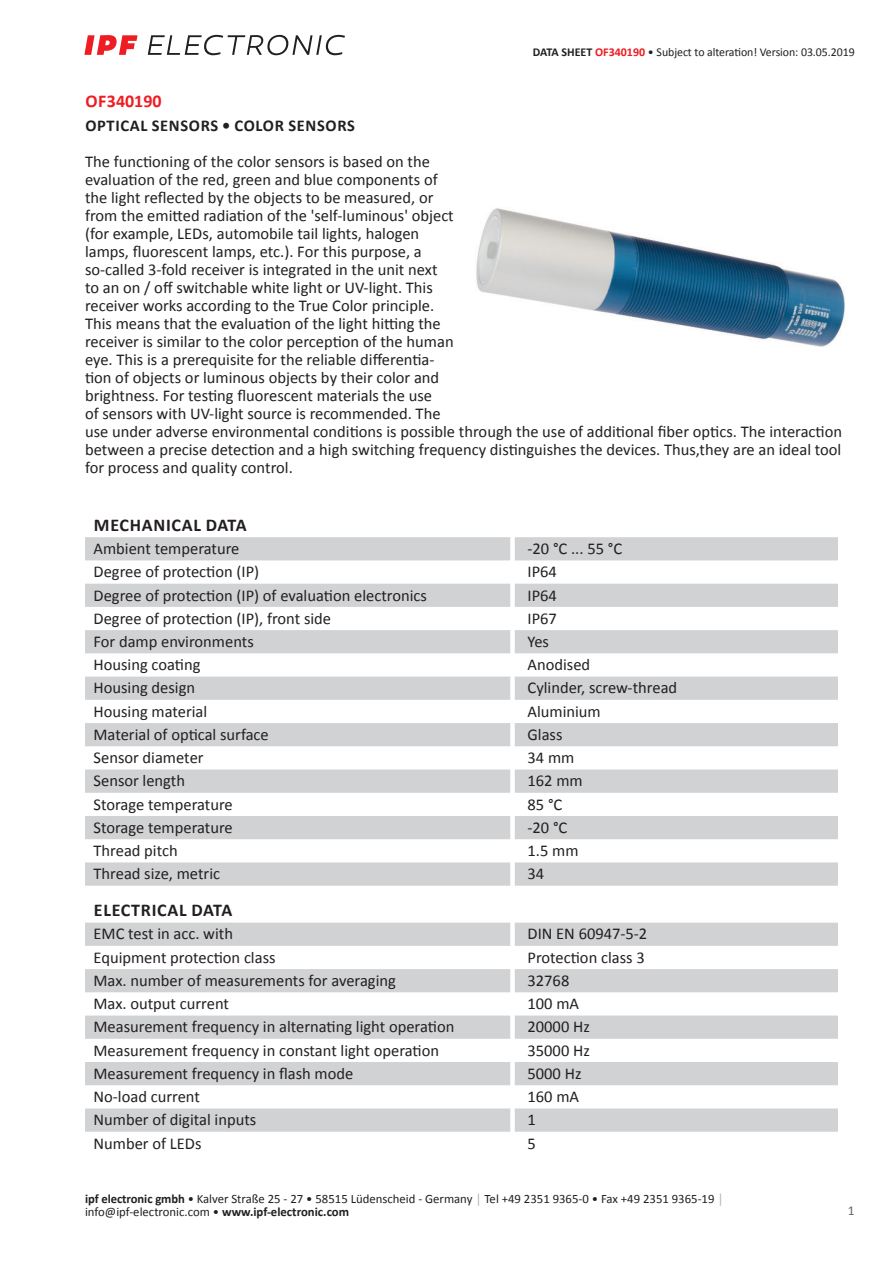
<style>
.page{position:relative;width:893px;height:1263px;background:#fff}
.page>*{position:absolute;margin:0;border:0;box-sizing:border-box;transform-origin:0 0}
.t1{font:700 18px "Calibri";letter-spacing:.04em;color:#231f20}
.t2{font:700 18px "Calibri";color:#ee1d23}
.t3{font:16.5px/18px "Calibri";color:#231f20}
.t4{font:700 16.5px "Calibri";letter-spacing:.04em;color:#231f20}
.t5{font:13.5px "Calibri";color:#636366}
.t6{font:12.75px/12.6px "Calibri";color:#231f20}
.t7{font:12px "Calibri";letter-spacing:-.005em;color:#231f20}
.s1{font-weight:700}
.s2{font-weight:700;color:#ee1d23}
.s3{color:#a8a9ad}
</style>
<div class="page">
<svg style="left:148px;top:35px;width:197px;height:20px"></svg>
<svg style="left:84px;top:35px;width:54px;height:20px"></svg>
<svg style="left:85px;top:537px;width:753px;height:349px;fill:#d1d2d4"></svg>
<svg style="left:85px;top:923px;width:753px;height:209px;fill:#d1d2d4"></svg>
<img style="left:476px;top:208px;width:369px;height:139px">
<p class="t7" style="left:533px;top:44px;width:323px"><span class="s1">DATA SHEET</span> <span class="s2">OF340190</span> • Subject to alteration! Version: 03.05.2019</p>
<p class="t2" style="left:85px;top:88px;width:78px">OF340190</p>
<p class="t4" style="left:85px;top:114px;width:271px">OPTICAL SENSORS • COLOR SENSORS</p>
<p class="t3" style="left:85px;top:152px;width:759px">The functioning of the color sensors is based on the<br>evaluation of the red, green and blue components of<br>the light reflected by the objects to be measured, or<br>from the emitted radiation of the 'self-luminous' object<br>(for example, LEDs, automobile tail lights, halogen<br>lamps, fluorescent lamps, etc.). For this purpose, a<br>so-called 3-fold receiver is integrated in the unit next<br>to an on / off switchable white light or UV-light. This<br>receiver works according to the True Color principle.<br>This means that the evaluation of the light hitting the<br>receiver is similar to the color perception of the human<br>eye. This is a prerequisite for the reliable differentia-<br>tion of objects or luminous objects by their color and<br>brightness. For testing fluorescent materials the use<br>of sensors with UV-light source is recommended. The<br>use under adverse environmental conditions is possible through the use of additional fiber optics. The interaction between a precise detection and a high switching frequency distinguishes the devices. Thus,they are an ideal tool for process and quality control.</p>
<p class="t1" style="left:94px;top:512px;width:154px">MECHANICAL DATA</p>
<p class="t3" style="left:94px;top:539px;width:147px">Ambient temperature</p>
<p class="t3" style="left:527px;top:539px;width:96px">-20 °C ... 55 °C</p>
<p class="t3" style="left:94px;top:562px;width:167px">Degree of protection (IP)</p>
<p class="t3" style="left:527px;top:562px;width:31px">IP64</p>
<p class="t3" style="left:94px;top:586px;width:335px">Degree of protection (IP) of evaluation electronics</p>
<p class="t3" style="left:527px;top:586px;width:31px">IP64</p>
<p class="t3" style="left:94px;top:609px;width:239px">Degree of protection (IP), front side</p>
<p class="t3" style="left:527px;top:609px;width:31px">IP67</p>
<p class="t3" style="left:94px;top:632px;width:162px">For damp environments</p>
<p class="t3" style="left:527px;top:632px;width:23px">Yes</p>
<p class="t3" style="left:94px;top:655px;width:108px">Housing coating</p>
<p class="t3" style="left:527px;top:655px;width:64px">Anodised</p>
<p class="t3" style="left:94px;top:678px;width:103px">Housing design</p>
<p class="t3" style="left:527px;top:678px;width:151px">Cylinder, screw-thread</p>
<p class="t3" style="left:94px;top:702px;width:115px">Housing material</p>
<p class="t3" style="left:527px;top:702px;width:75px">Aluminium</p>
<p class="t3" style="left:94px;top:725px;width:177px">Material of optical surface</p>
<p class="t3" style="left:527px;top:725px;width:36px">Glass</p>
<p class="t3" style="left:94px;top:748px;width:112px">Sensor diameter</p>
<p class="t3" style="left:527px;top:748px;width:48px">34 mm</p>
<p class="t3" style="left:94px;top:771px;width:93px">Sensor length</p>
<p class="t3" style="left:527px;top:771px;width:57px">162 mm</p>
<p class="t3" style="left:94px;top:795px;width:141px">Storage temperature</p>
<p class="t3" style="left:527px;top:795px;width:36px">85 °C</p>
<p class="t3" style="left:94px;top:818px;width:141px">Storage temperature</p>
<p class="t3" style="left:527px;top:818px;width:41px">-20 °C</p>
<p class="t3" style="left:94px;top:841px;width:86px">Thread pitch</p>
<p class="t3" style="left:527px;top:841px;width:52px">1.5 mm</p>
<p class="t3" style="left:94px;top:864px;width:128px">Thread size, metric</p>
<p class="t3" style="left:527px;top:864px;width:18px">34</p>
<p class="t1" style="left:94px;top:897px;width:140px">ELECTRICAL DATA</p>
<p class="t3" style="left:94px;top:924px;width:141px">EMC test in acc. with</p>
<p class="t3" style="left:527px;top:924px;width:121px">DIN EN 60947-5-2</p>
<p class="t3" style="left:94px;top:948px;width:184px">Equipment protection class</p>
<p class="t3" style="left:527px;top:948px;width:119px">Protection class 3</p>
<p class="t3" style="left:94px;top:971px;width:304px">Max. number of measurements for averaging</p>
<p class="t3" style="left:527px;top:971px;width:43px">32768</p>
<p class="t3" style="left:94px;top:994px;width:137px">Max. output current</p>
<p class="t3" style="left:527px;top:994px;width:53px">100 mA</p>
<p class="t3" style="left:94px;top:1017px;width:362px">Measurement frequency in alternating light operation</p>
<p class="t3" style="left:527px;top:1017px;width:64px">20000 Hz</p>
<p class="t3" style="left:94px;top:1041px;width:347px">Measurement frequency in constant light operation</p>
<p class="t3" style="left:527px;top:1041px;width:64px">35000 Hz</p>
<p class="t3" style="left:94px;top:1064px;width:261px">Measurement frequency in flash mode</p>
<p class="t3" style="left:527px;top:1064px;width:55px">5000 Hz</p>
<p class="t3" style="left:94px;top:1087px;width:108px">No-load current</p>
<p class="t3" style="left:527px;top:1087px;width:53px">160 mA</p>
<p class="t3" style="left:94px;top:1110px;width:164px">Number of digital inputs</p>
<p class="t3" style="left:527px;top:1110px;width:10px">1</p>
<p class="t3" style="left:94px;top:1134px;width:109px">Number of LEDs</p>
<p class="t3" style="left:527px;top:1134px;width:10px">5</p>
<p class="t6" style="left:85px;top:1192px;width:640px"><span class="s1">ipf electronic gmbh</span> • Kalver Straße 25 - 27 • 58515 Lüdenscheid - Germany <span class="s3">│</span> Tel +49 2351 9365-0 • Fax +49 2351 9365-19 <span class="s3">│ </span>info@ipf-electronic.com • <span class="s1">www.ipf-electronic.com</span></p>
<p class="t5" style="left:848px;top:1201px;width:8px">1</p>
</div>
